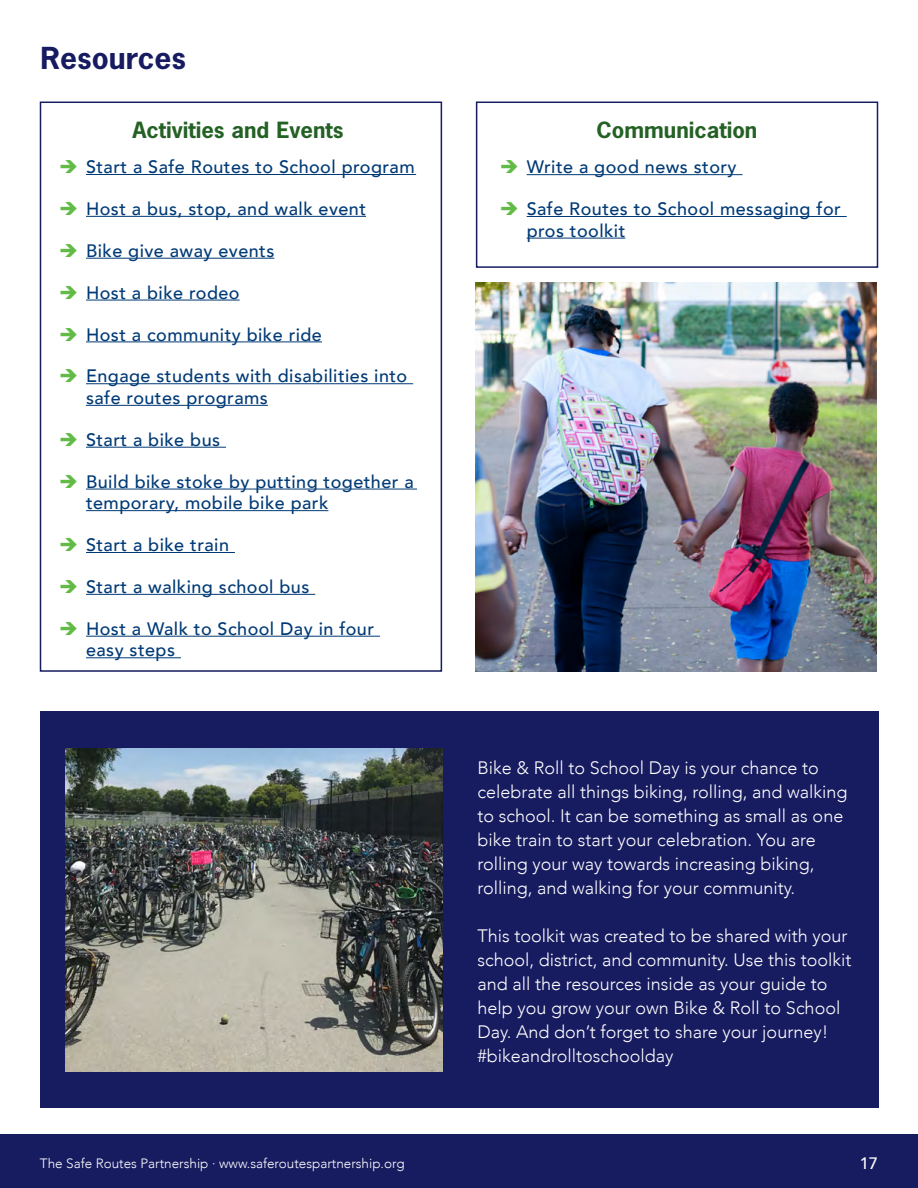
<style>
.page{position:relative;width:918px;height:1188px;background:#fff}
.page>*{position:absolute;margin:0;border:0;box-sizing:border-box;transform-origin:0 0}
.t1{font:700 28.5px "News Gothic Std";color:#171b60;scale:1.05 1}
.t2{font:700 21px "News Gothic Std";color:#246124;scale:1.05 1}
.t3{font:300 18px/24px "Avenir";color:#fff}
.t4{font:500 18px/21.6px "Avenir";letter-spacing:.025em;color:#003a76}
.t5{font:500 16.5px "Avenir";color:#fff}
.t6{font:300 13.5px "Avenir";color:#fff}
</style>
<div class="page">
<div style="left:0;top:1134px;width:918px;height:54px;background:#171b60"></div>
<div style="left:40px;top:102px;width:402px;height:570px;border:2px solid #171b60"></div>
<hr style="left:86px;top:174px;width:330px;height:1px;background:#003a76">
<hr style="left:86px;top:216px;width:280px;height:1px;background:#003a76">
<hr style="left:86px;top:258px;width:188px;height:1px;background:#003a76">
<hr style="left:86px;top:300px;width:154px;height:1px;background:#003a76">
<hr style="left:86px;top:341px;width:236px;height:1px;background:#003a76">
<hr style="left:86px;top:383px;width:327px;height:1px;background:#003a76">
<hr style="left:86px;top:405px;width:182px;height:1px;background:#003a76">
<hr style="left:86px;top:447px;width:140px;height:1px;background:#003a76">
<hr style="left:86px;top:489px;width:331px;height:1px;background:#003a76">
<hr style="left:86px;top:510px;width:242px;height:1px;background:#003a76">
<hr style="left:86px;top:552px;width:149px;height:1px;background:#003a76">
<hr style="left:86px;top:594px;width:229px;height:1px;background:#003a76">
<hr style="left:86px;top:636px;width:294px;height:1px;background:#003a76">
<hr style="left:86px;top:657px;width:95px;height:1px;background:#003a76">
<div style="left:476px;top:102px;width:402px;height:166px;border:2px solid #171b60"></div>
<hr style="left:527px;top:174px;width:216px;height:1px;background:#003a76">
<hr style="left:527px;top:216px;width:320px;height:1px;background:#003a76">
<hr style="left:527px;top:238px;width:98px;height:1px;background:#003a76">
<img style="left:476px;top:283px;width:401px;height:389px">
<div style="left:40px;top:712px;width:839px;height:396px;background:#171b60"></div>
<img style="left:66px;top:749px;width:376px;height:322px">
<h1 class="t1" style="left:40px;top:40px;width:140px">Resources</h1>
<h2 class="t2" style="left:132px;top:116px;width:203px">Activities and Events</h2>
<p class="t4" style="left:86px;top:155px;width:330px">Start a Safe Routes to School program</p>
<p class="t4" style="left:86px;top:197px;width:282px">Host a bus, stop, and walk event</p>
<p class="t4" style="left:86px;top:239px;width:190px">Bike give away events</p>
<p class="t4" style="left:86px;top:281px;width:155px">Host a bike rodeo</p>
<p class="t4" style="left:86px;top:323px;width:237px">Host a community bike ride</p>
<p class="t4" style="left:86px;top:364px;width:323px">Engage students with disabilities into safe routes programs</p>
<p class="t4" style="left:86px;top:428px;width:136px">Start a bike bus</p>
<p class="t4" style="left:86px;top:470px;width:329px">Build bike stoke by putting together a temporary, mobile bike park</p>
<p class="t4" style="left:86px;top:533px;width:144px">Start a bike train</p>
<p class="t4" style="left:86px;top:575px;width:225px">Start a walking school bus</p>
<p class="t4" style="left:86px;top:617px;width:290px">Host a Walk to School Day in four easy steps</p>
<h2 class="t2" style="left:597px;top:116px;width:155px">Communication</h2>
<p class="t4" style="left:527px;top:155px;width:211px">Write a good news story</p>
<p class="t4" style="left:527px;top:197px;width:316px">Safe Routes to School messaging for pros toolkit</p>
<p class="t3" style="left:477px;top:756px;width:372px">Bike &amp; Roll to School Day is your chance to celebrate all things biking, rolling, and walking to school. It can be something as small as one bike train to start your celebration. You are rolling your way towards increasing biking, rolling, and walking for your community.</p>
<p class="t3" style="left:477px;top:924px;width:376px">This toolkit was created to be shared with your school, district, and community. Use this toolkit and all the resources inside as your guide to help you grow your own Bike &amp; Roll to School Day. And don’t forget to share your journey! #bikeandrolltoschoolday</p>
<p class="t6" style="left:40px;top:1156px;width:366px">The Safe Routes Partnership · www.saferoutespartnership.org</p>
<p class="t5" style="left:860px;top:1149px;width:20px">17</p>
</div>
